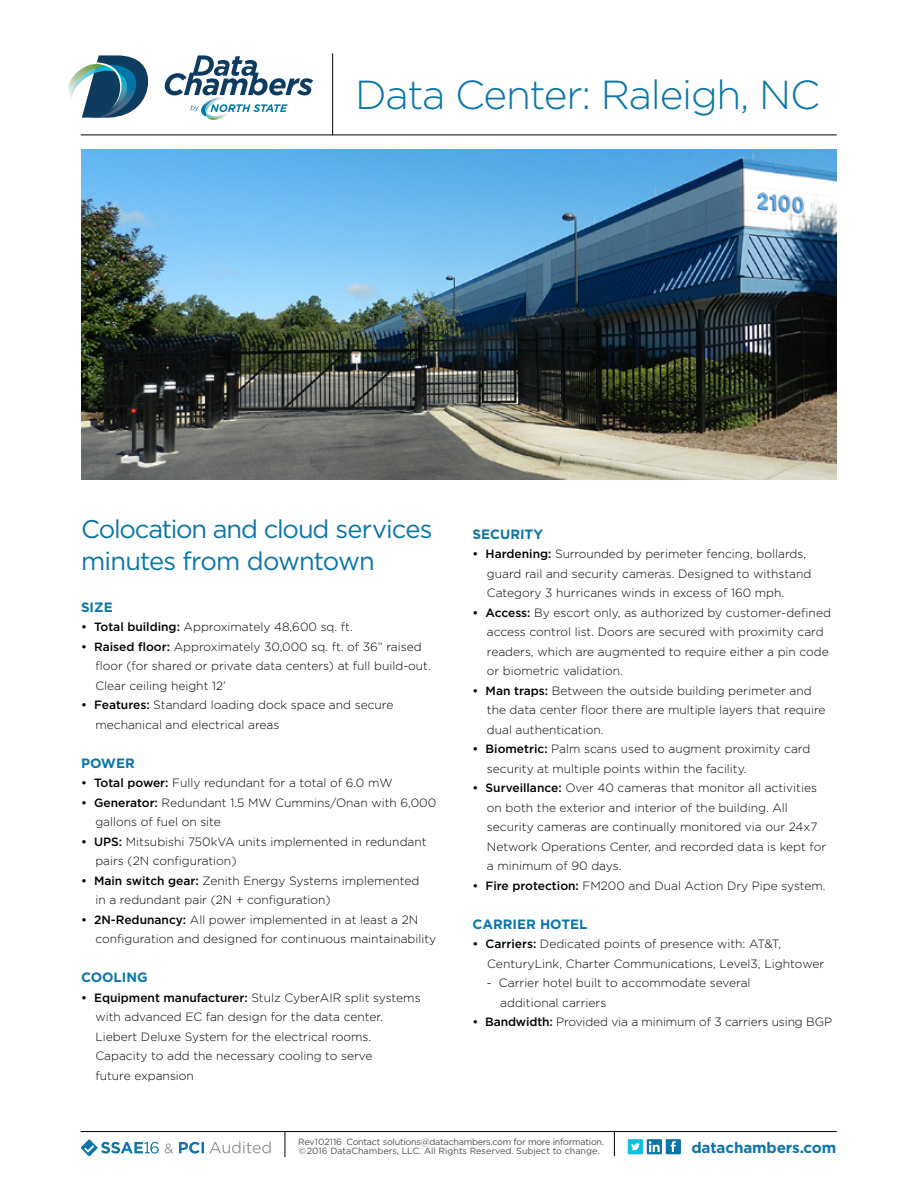
<style>
.page{position:relative;width:918px;height:1188px;background:#fff}
.page>*{position:absolute;margin:0;border:0;box-sizing:border-box;transform-origin:0 0}
.t1{font:300 40.5px "Gotham";letter-spacing:-.03em;color:#0c75a8}
.t2{font:25.5px/31.5px "Gotham";letter-spacing:-.04em;color:#0c75a8}
.t3{font:700 15.3px "Gotham";letter-spacing:-.01em;color:#0c75a8}
.t4{font:700 13.5px "Gotham";color:#0c75a8}
.t5{font:300 12px/19.5px "Gotham";color:#000}
.t6{font:9px/9px "Gotham";letter-spacing:-.015em;color:#4d4d4f}
.s1{font-weight:500}
</style>
<div class="page">
<hr style="left:81px;top:135px;width:756px;height:1px;background:#000">
<hr style="left:332px;top:53px;width:1px;height:82px;background:#000">
<img style="left:69px;top:69px;width:13px;height:26px">
<img style="left:70px;top:78px;width:11px;height:24px">
<svg style="left:82px;top:55px;width:66px;height:63px"></svg>
<img style="left:201px;top:98px;width:25px;height:19px">
<img style="left:205px;top:99px;width:21px;height:11px">
<img style="left:208px;top:118px;width:14px;height:2px">
<img style="left:207px;top:108px;width:20px;height:10px">
<svg style="left:210px;top:104px;width:78px;height:8px"></svg>
<svg style="left:190px;top:105px;width:9px;height:6px"></svg>
<svg style="left:165px;top:55px;width:148px;height:40px"></svg>
<hr style="left:81px;top:1131px;width:756px;height:1px;background:#000">
<svg style="left:614px;top:1132px;width:1px;height:24px"></svg>
<svg style="left:285px;top:1132px;width:1px;height:25px"></svg>
<svg style="left:81px;top:1139px;width:17px;height:17px"></svg>
<svg style="left:84px;top:1145px;width:10px;height:8px"></svg>
<svg style="left:628px;top:1139px;width:53px;height:15px"></svg>
<svg style="left:210px;top:1141px;width:61px;height:12px"></svg>
<svg style="left:101px;top:1142px;width:103px;height:12px"></svg>
<img style="left:81px;top:149px;width:756px;height:331px">
<h1 class="t1" style="left:355px;top:69px;width:466px">Data Center: Raleigh, NC</h1>
<h2 class="t2" style="left:81px;top:513px;width:353px">Colocation and cloud services minutes from downtown</h2>
<p class="t4" style="left:81px;top:598px;width:33px">SIZE</p>
<p class="t5" style="left:81px;top:617px;width:273px"><span class="s1">• Total building:</span> Approximately 48,600 sq. ft.</p>
<p class="t5" style="left:95px;top:636px;width:337px;text-indent:-14px"><span class="s1">• Raised floor:</span> Approximately 30,000 sq. ft. of 36” raised floor (for shared or private data centers) at full build-out.<br>Clear ceiling height 12’</p>
<p class="t5" style="left:95px;top:695px;width:300px;text-indent:-14px"><span class="s1">• Features:</span> Standard loading dock space and secure mechanical and electrical areas</p>
<p class="t4" style="left:81px;top:754px;width:55px">POWER</p>
<p class="t5" style="left:81px;top:773px;width:313px"><span class="s1">• Total power:</span> Fully redundant for a total of 6.0 mW</p>
<p class="t5" style="left:95px;top:792px;width:342px;text-indent:-14px"><span class="s1">• Generator:</span> Redundant 1.5 MW Cummins/Onan with 6,000 gallons of fuel on site</p>
<p class="t5" style="left:95px;top:831px;width:333px;text-indent:-14px"><span class="s1">• UPS:</span> Mitsubishi 750kVA units implemented in redundant pairs (2N configuration)</p>
<p class="t5" style="left:95px;top:870px;width:326px;text-indent:-14px"><span class="s1">• Main switch gear:</span> Zenith Energy Systems implemented in a redundant pair (2N + configuration)</p>
<p class="t5" style="left:95px;top:909px;width:342px;text-indent:-14px"><span class="s1">• 2N-Redunancy:</span> All power implemented in at least a 2N configuration and designed for continuous maintainability</p>
<p class="t4" style="left:81px;top:968px;width:68px">COOLING</p>
<p class="t5" style="left:95px;top:987px;width:327px;text-indent:-14px"><span class="s1">• Equipment manufacturer:</span> Stulz CyberAIR split systems with advanced EC fan design for the data center.<br>Liebert Deluxe System for the electrical rooms.<br>Capacity to add the necessary cooling to serve<br>future expansion</p>
<p class="t4" style="left:472px;top:525px;width:72px">SECURITY</p>
<p class="t5" style="left:487px;top:544px;width:326px;text-indent:-14px"><span class="s1">• Hardening:</span> Surrounded by perimeter fencing, bollards, guard rail and security cameras. Designed to withstand<br>Category 3 hurricanes winds in excess of 160 mph.</p>
<p class="t5" style="left:487px;top:603px;width:346px;text-indent:-14px"><span class="s1">• Access:</span> By escort only, as authorized by customer-defined access control list. Doors are secured with proximity card readers, which are augmented to require either a pin code or biometric validation.</p>
<p class="t5" style="left:487px;top:681px;width:340px;text-indent:-14px"><span class="s1">• Man traps:</span> Between the outside building perimeter and the data center floor there are multiple layers that require dual authentication.</p>
<p class="t5" style="left:487px;top:739px;width:325px;text-indent:-14px"><span class="s1">• Biometric:</span> Palm scans used to augment proximity card security at multiple points within the facility.</p>
<p class="t5" style="left:487px;top:778px;width:341px;text-indent:-14px"><span class="s1">• Surveillance:</span> Over 40 cameras that monitor all activities on both the exterior and interior of the building. All security cameras are continually monitored via our 24x7<br>Network Operations Center, and recorded data is kept for a minimum of 90 days.</p>
<p class="t5" style="left:472px;top:876px;width:355px"><span class="s1">• Fire protection:</span> FM200 and Dual Action Dry Pipe system.</p>
<p class="t4" style="left:472px;top:915px;width:117px">CARRIER HOTEL</p>
<p class="t5" style="left:487px;top:934px;width:339px;text-indent:-15px"><span class="s1">• Carriers:</span> Dedicated points of presence with: AT&amp;T,<br>CenturyLink, Charter Communications, Level3, Lightower</p>
<p class="t5" style="left:500px;top:973px;width:252px;text-indent:-13px">- Carrier hotel built to accommodate several additional carriers</p>
<p class="t5" style="left:472px;top:1012px;width:361px"><span class="s1">• Bandwidth:</span> Provided via a minimum of 3 carriers using BGP</p>
<p class="t6" style="left:299px;top:1137px;width:307px;text-indent:48px">Contact solutions@datachambers.com for more information. ©2016 DataChambers, LLC. All Rights Reserved. Subject to change.</p>
<p class="t3" style="left:692px;top:1138px;width:146px">datachambers.com</p>
<p class="t6" style="left:298px;top:1137px;width:46px">Rev102116</p>
</div>
